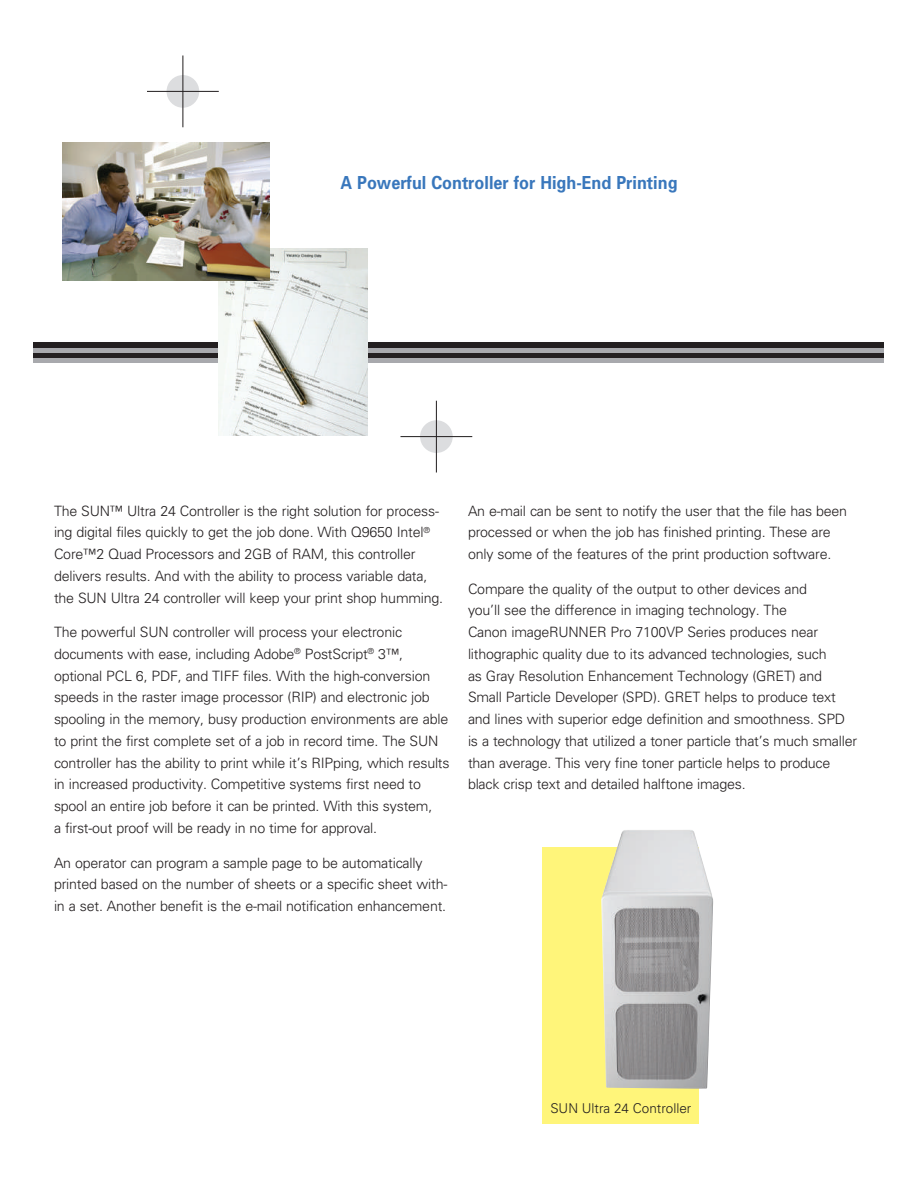
<style>
.page{position:relative;width:918px;height:1188px;background:#fff}
.page>*{position:absolute;margin:0;border:0;box-sizing:border-box;transform-origin:0 0}
.t1{font:700 18px "Univers";color:#3977bc;scale:.9 1}
.t2{font:300 14.25px/21.8px "Univers";letter-spacing:-.015em;color:#231f20}
.t3{font:300 13.5px "Univers";color:#231f20}
</style>
<div class="page">
<div style="left:34px;top:357px;width:850px;height:5px;background:#a8a9ad"></div>
<div style="left:34px;top:352px;width:850px;height:5px;background:#231f20"></div>
<div style="left:34px;top:347px;width:850px;height:5px;background:#a8a9ad"></div>
<div style="left:34px;top:342px;width:850px;height:5px;background:#231f20"></div>
<div style="left:420px;top:420px;width:33px;height:33px;background:#dcdddf;border-radius:50%"></div>
<hr style="left:436px;top:401px;width:1px;height:71px;background:#231f20">
<hr style="left:400px;top:436px;width:72px;height:1px;background:#231f20">
<div style="left:167px;top:75px;width:32px;height:33px;background:#dcdddf;border-radius:50%"></div>
<hr style="left:182px;top:56px;width:1px;height:71px;background:#231f20">
<hr style="left:147px;top:91px;width:72px;height:1px;background:#231f20">
<div style="left:542px;top:847px;width:156px;height:276px;background:#fff57a"></div>
<img style="left:601px;top:830px;width:112px;height:259px">
<img style="left:218px;top:249px;width:149px;height:187px">
<img style="left:63px;top:142px;width:207px;height:138px">
<p class="t1" style="left:340px;top:171px;width:376px">A Powerful Controller for High-End Printing</p>
<p class="t2" style="left:54px;top:499px;width:391px">The SUN™ Ultra 24 Controller is the right solution for process&shy;ing digital files quickly to get the job done. With Q9650 Intel<sup>® </sup>Core™2 Quad Processors and 2GB of RAM, this controller delivers results. And with the ability to process variable data, the SUN Ultra 24 controller will keep your print shop humming.</p>
<p class="t2" style="left:54px;top:621px;width:397px">The powerful SUN controller will process your electronic documents with ease, including Adobe<sup>®</sup> PostScript<sup>®</sup> 3™, optional PCL 6, PDF, and TIFF files. With the high-conversion speeds in the raster image processor (RIP) and electronic job spooling in the memory, busy production environments are able to print the first complete set of a job in record time. The SUN controller has the ability to print while it’s RIPping, which results in increased productivity. Competitive systems first need to spool an entire job before it can be printed. With this system,<br>a first-out proof will be ready in no time for approval.</p>
<p class="t2" style="left:54px;top:851px;width:395px">An operator can program a sample page to be automatically printed based on the number of sheets or a specific sheet with&shy;in a set. Another benefit is the e-mail notification enhancement.</p>
<p class="t2" style="left:468px;top:499px;width:381px">An e-mail can be sent to notify the user that the file has been processed or when the job has finished printing. These are only some of the features of the print production software.</p>
<p class="t2" style="left:468px;top:577px;width:391px">Compare the quality of the output to other devices and<br>you’ll see the difference in imaging technology. The<br>Canon imageRUNNER Pro 7100VP Series produces near lithographic quality due to its advanced technologies, such<br>as Gray Resolution Enhancement Technology (GRET) and Small Particle Developer (SPD). GRET helps to produce text and lines with superior edge definition and smoothness. SPD is a technology that utilized a toner particle that’s much smaller than average. This very fine toner particle helps to produce black crisp text and detailed halftone images.</p>
<p class="t3" style="left:550px;top:1100px;width:143px">SUN Ultra 24 Controller</p>
</div>
